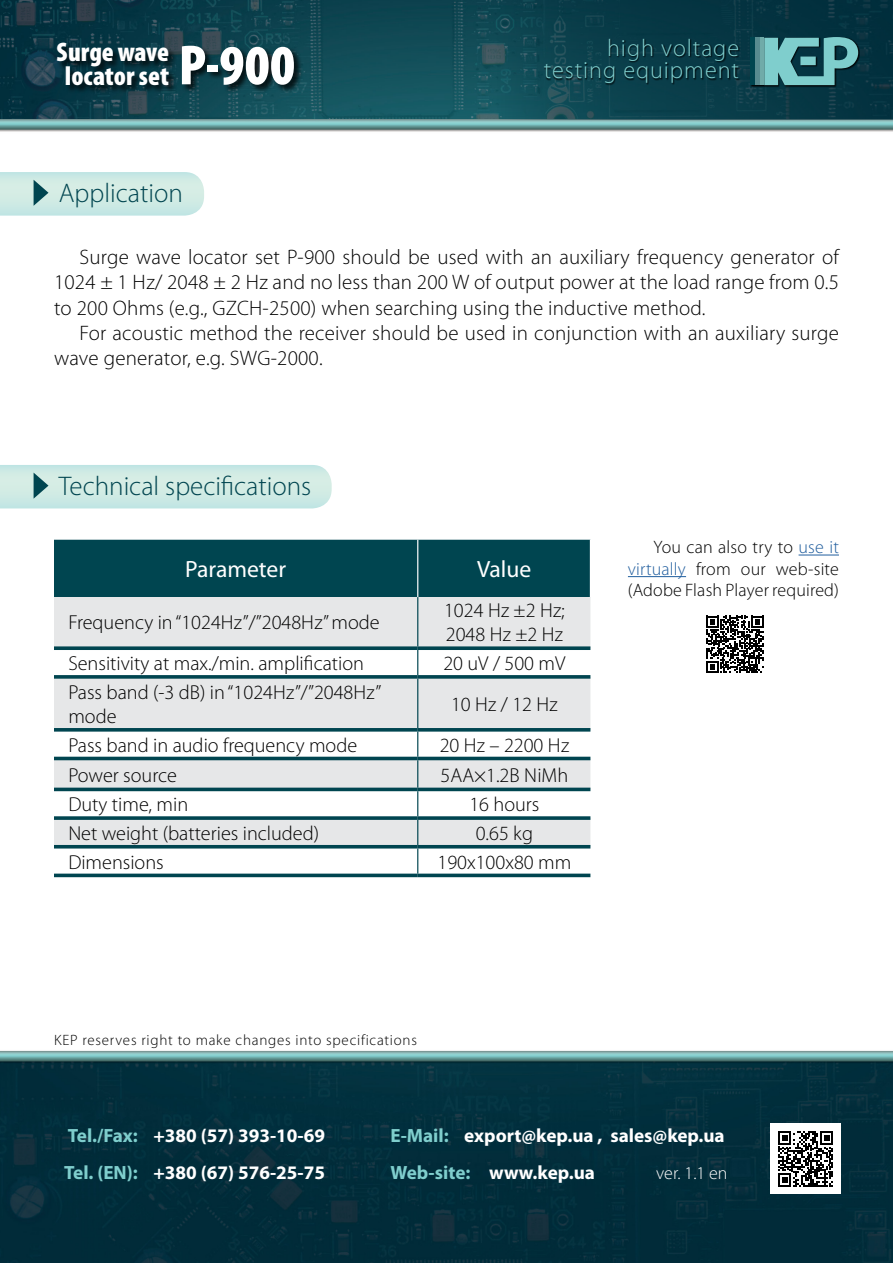
<style>
.page{position:relative;width:893px;height:1263px;background:#fff}
.page>*{position:absolute;margin:0;border:0;box-sizing:border-box;transform-origin:0 0}
.t1{font:900 condensed 57px "Myriad Pro";color:#fff}
.t2{font:300 27px "Myriad Pro";color:#004550}
.t3{font:900 condensed 27px/24px "Myriad Pro";color:#fff;text-align:center}
.t4{font:300 24.15px/22.2px "Myriad Pro";letter-spacing:.04em;color:#7fcecd;text-align:right}
.t5{font:23.55px "Myriad Pro";color:#fff}
.t6{font:300 21px/25.2px "Myriad Pro";letter-spacing:.01em;color:#000;text-align:justify}
.t7{font:300 20.25px/24.3px "Myriad Pro";color:#000}
.t8{font:700 19.2px/37.8px "Myriad Pro";color:#fff}
.t9{font:300 18px/21.6px "Myriad Pro";letter-spacing:.01em;color:#000;text-align:justify}
.t10{font:300 18px "Myriad Pro";color:#fff}
.t11{font:300 15px "Myriad Pro";letter-spacing:.05em;color:#000}
.s1{color:#215e9e}
.s2{color:#7fcecd}
</style>
<div class="page">
<img style="left:0;top:0;width:893px;height:1263px">
<svg style="left:0;top:172px;width:204px;height:44px;background:#cae6e1"></svg>
<div style="left:770px;top:1124px;width:71px;height:70px;background:#fff"></div>
<svg style="left:778px;top:1131px;width:55px;height:55px"></svg>
<svg style="left:442px;top:0;width:451px;height:119px;background:#0c404c"></svg>
<div style="left:181px;top:45px;width:122px;height:49px;background:#000;opacity:.75"></div>
<div style="left:57px;top:42px;width:121px;height:52px;background:#000;opacity:.75"></div>
<div style="left:544px;top:39px;width:197px;height:47px;background:#000;opacity:.9"></div>
<div style="left:750px;top:37px;width:110px;height:51px;background:#000;opacity:.9"></div>
<svg style="left:764px;top:37px;width:94px;height:48px;background:#539498"></svg>
<hr style="left:760px;top:38px;width:4px;height:47px;background:#70aba9">
<div style="left:755px;top:38px;width:5px;height:47px;background:#578b90"></div>
<hr style="left:751px;top:38px;width:4px;height:47px;background:#004550">
<svg style="left:0;top:465px;width:332px;height:43px;background:#cbe7e2"></svg>
<div style="left:54px;top:540px;width:536px;height:57px;background:#004550"></div>
<svg style="left:54px;top:597px;width:536px;height:248px;fill:#e6e7e8"></svg>
<hr style="left:417px;top:540px;width:1px;height:57px;background:#fff">
<hr style="left:590px;top:540px;width:1px;height:57px;background:#fff">
<hr style="left:417px;top:597px;width:1px;height:49px;background:#004550">
<svg style="left:54px;top:646px;width:364px;height:4px"></svg>
<svg style="left:418px;top:646px;width:172px;height:4px"></svg>
<svg style="left:417px;top:650px;width:1px;height:25px"></svg>
<svg style="left:54px;top:675px;width:364px;height:4px"></svg>
<svg style="left:418px;top:675px;width:172px;height:4px"></svg>
<hr style="left:417px;top:679px;width:1px;height:49px;background:#004550">
<svg style="left:54px;top:728px;width:364px;height:4px"></svg>
<svg style="left:418px;top:728px;width:172px;height:4px"></svg>
<hr style="left:54px;top:757px;width:364px;height:3px;background:#004550">
<hr style="left:418px;top:757px;width:172px;height:3px;background:#004550">
<hr style="left:54px;top:788px;width:364px;height:3px;background:#004550">
<hr style="left:418px;top:788px;width:172px;height:3px;background:#004550">
<svg style="left:54px;top:816px;width:363px;height:4px"></svg>
<svg style="left:418px;top:816px;width:172px;height:4px"></svg>
<hr style="left:54px;top:845px;width:364px;height:3px;background:#004550">
<hr style="left:418px;top:845px;width:172px;height:3px;background:#004550">
<svg style="left:417px;top:732px;width:1px;height:142px"></svg>
<hr style="left:54px;top:874px;width:364px;height:3px;background:#004550">
<hr style="left:418px;top:874px;width:172px;height:3px;background:#004550">
<svg style="left:706px;top:616px;width:57px;height:57px"></svg>
<hr style="left:799px;top:555px;width:40px;height:1px;background:#215e9e">
<hr style="left:628px;top:576px;width:58px;height:1px;background:#215e9e">
<p class="t3" style="left:57px;top:40px;width:114px">Surge wave locator set</p>
<h1 class="t1" style="left:179px;top:34px;width:118px">P-900</h1>
<p class="t2" style="left:59px;top:178px;width:126px">Application</p>
<p class="t4" style="left:544px;top:38px;width:197px">high voltage testing equipment</p>
<p class="t6" style="left:54px;top:245px;width:786px;text-indent:26px">Surge wave locator set P-900 should be used with an auxiliary frequency generator of 1024 ± 1 Hz/ 2048 ± 2 Hz and no less than 200 W of output power at the load range from 0.5 to 200 Ohms (e.g., GZCH-2500) when searching using the inductive method.</p>
<p class="t6" style="left:54px;top:320px;width:786px;text-indent:26px">For acoustic method the receiver should be used in conjunction with an auxiliary surge wave generator, e.g. SWG-2000.</p>
<p class="t2" style="left:59px;top:471px;width:254px">Technical specifications</p>
<p class="t5" style="left:185px;top:556px;width:103px">Parameter</p>
<p class="t5" style="left:477px;top:556px;width:56px">Value</p>
<p class="t7" style="left:68px;top:611px;width:313px">Frequency in “1024Hz”/”2048Hz” mode</p>
<p class="t7" style="left:444px;top:599px;width:122px">1024 Hz ±2 Hz;<br>2048 Hz ±2 Hz</p>
<p class="t7" style="left:68px;top:652px;width:297px">Sensitivity at max./min. amplification</p>
<p class="t7" style="left:443px;top:652px;width:124px">20 uV / 500 mV</p>
<p class="t7" style="left:68px;top:680px;width:315px">Pass band (-3 dB) in “1024Hz”/”2048Hz” mode</p>
<p class="t7" style="left:451px;top:692px;width:108px">10 Hz / 12 Hz</p>
<p class="t7" style="left:68px;top:733px;width:290px">Pass band in audio frequency mode</p>
<p class="t7" style="left:440px;top:733px;width:131px">20 Hz – 2200 Hz</p>
<p class="t7" style="left:68px;top:763px;width:110px">Power source</p>
<p class="t7" style="left:441px;top:763px;width:129px">5АА×1.2В NiMh</p>
<p class="t7" style="left:68px;top:793px;width:121px">Duty time, min</p>
<p class="t7" style="left:469px;top:793px;width:72px">16 hours</p>
<p class="t7" style="left:68px;top:821px;width:252px">Net weight (batteries included)</p>
<p class="t7" style="left:476px;top:821px;width:59px">0.65 kg</p>
<p class="t7" style="left:68px;top:850px;width:97px">Dimensions</p>
<p class="t7" style="left:437px;top:850px;width:135px">190x100x80 mm</p>
<p class="t9" style="left:628px;top:537px;width:213px;text-indent:26px">You can also try to <span class="s1">use it virtually</span> from our web-site (Adobe Flash Player required)</p>
<p class="t11" style="left:54px;top:1031px;width:364px">KEP reserves right to make changes into specifications</p>
<p class="t8" style="left:64px;top:1116px;width:262px"><span class="s2">Tel./Fax:</span> +380 (57) 393-10-69<br><span class="s2">Tel. (EN):</span> +380 (67) 576-25-75</p>
<p class="t8" style="left:390px;top:1116px;width:336px"><span class="s2">E-Mail:</span> export@kep.ua , sales@kep.ua<br><span class="s2">Web-site:</span> www.kep.ua</p>
<p class="t10" style="left:656px;top:1163px;width:73px">ver. 1.1 en</p>
</div>
